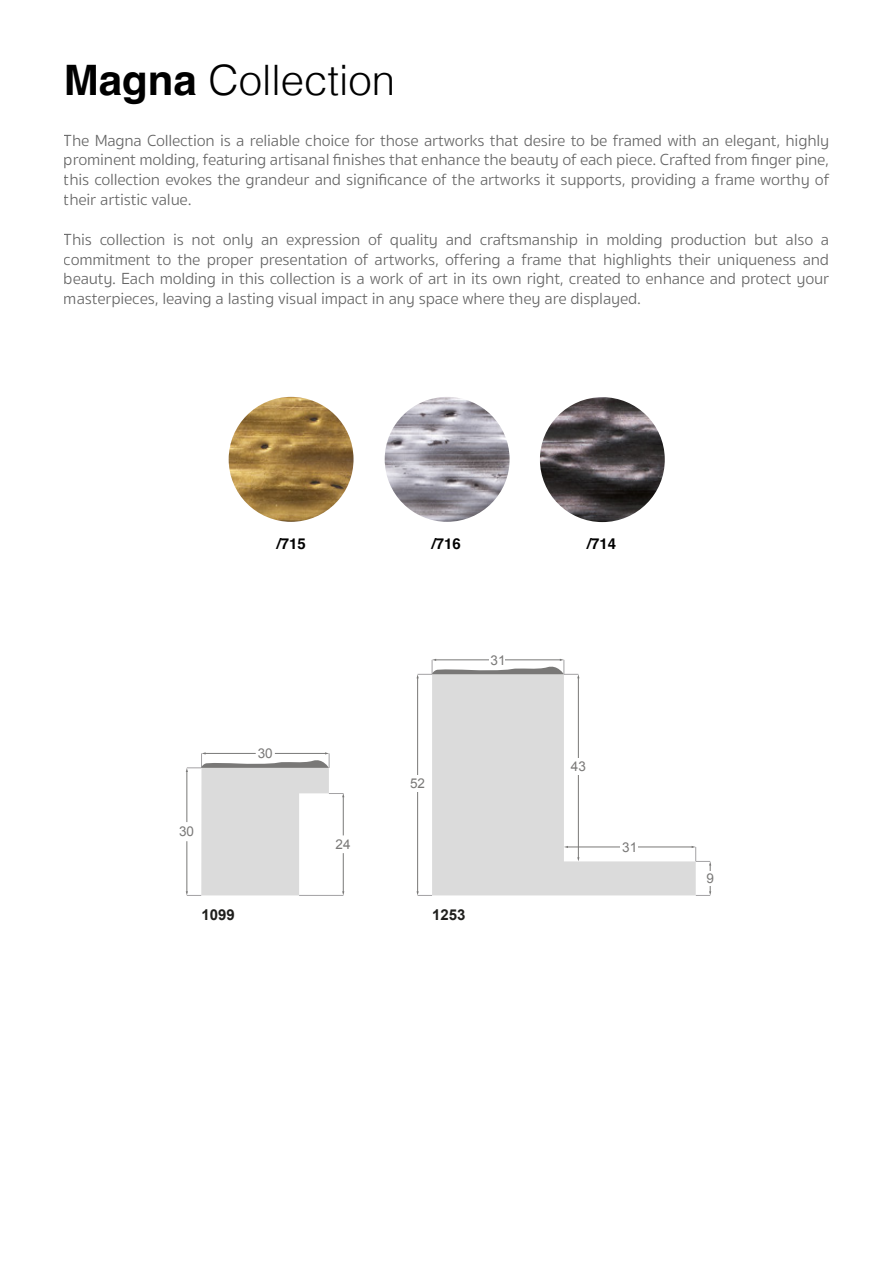
<style>
.page{position:relative;width:893px;height:1263px;background:#fff}
.page>*{position:absolute;margin:0;border:0;box-sizing:border-box;transform-origin:0 0}
.t1{font:300 42px "Helvetica";color:#000}
.t2{font:300 16.5px/19.8px "Sukhumvit Set";letter-spacing:-.01em;color:#000;text-align:justify}
.t3{font:700 15px "Helvetica";color:#000}
.t4{font:700 15px "Arial";color:#1e1e1c}
.t5{font:13.5px "Arial";color:#797877}
.s1{font-weight:700}
</style>
<div class="page">
<img style="left:229px;top:397px;width:125px;height:125px">
<img style="left:540px;top:397px;width:125px;height:125px">
<img style="left:385px;top:397px;width:125px;height:125px">
<svg style="left:186px;top:752px;width:158px;height:144px"></svg>
<hr style="left:417px;top:678px;width:1px;height:214px;background:#797877">
<svg style="left:416px;top:891px;width:16px;height:5px"></svg>
<svg style="left:692px;top:847px;width:19px;height:49px"></svg>
<svg style="left:432px;top:677px;width:264px;height:218px;fill:#dbdbdb"></svg>
<div style="left:707px;top:871px;width:6px;height:15px;background:#fff"></div>
<hr style="left:620px;top:845px;width:17px;height:3px;background:#fff">
<hr style="left:577px;top:759px;width:3px;height:16px;background:#fff">
<hr style="left:416px;top:776px;width:3px;height:16px;background:#fff">
<svg style="left:416px;top:659px;width:163px;height:19px"></svg>
<h1 class="t1" style="left:64px;top:45px;width:333px"><span class="s1">Magna</span> Collection</h1>
<p class="t2" style="left:64px;top:131px;width:767px">The Magna Collection is a reliable choice for those artworks that desire to be framed with an elegant, highly prominent molding, featuring artisanal finishes that enhance the beauty of each piece. Crafted from finger pine, this collection evokes the grandeur and significance of the artworks it supports, providing a frame worthy of their artistic value.</p>
<p class="t2" style="left:64px;top:230px;width:767px">This collection is not only an expression of quality and craftsmanship in molding production but also a commitment to the proper presentation of artworks, offering a frame that highlights their uniqueness and beauty. Each molding in this collection is a work of art in its own right, created to enhance and protect your masterpieces, leaving a lasting visual impact in any space where they are displayed.</p>
<p class="t3" style="left:277px;top:534px;width:31px">/715</p>
<p class="t3" style="left:432px;top:534px;width:31px">/716</p>
<p class="t3" style="left:587px;top:534px;width:31px">/714</p>
<p class="t5" style="left:179px;top:822px;width:17px">30</p>
<p class="t5" style="left:258px;top:744px;width:17px">30</p>
<p class="t4" style="left:202px;top:905px;width:35px">1099</p>
<p class="t5" style="left:336px;top:835px;width:17px">24</p>
<p class="t5" style="left:410px;top:775px;width:17px">52</p>
<p class="t5" style="left:490px;top:651px;width:17px">31</p>
<p class="t4" style="left:432px;top:905px;width:35px">1253</p>
<p class="t5" style="left:571px;top:758px;width:17px">43</p>
<p class="t5" style="left:622px;top:838px;width:17px">31</p>
<p class="t5" style="left:706px;top:870px;width:9px">9</p>
</div>
